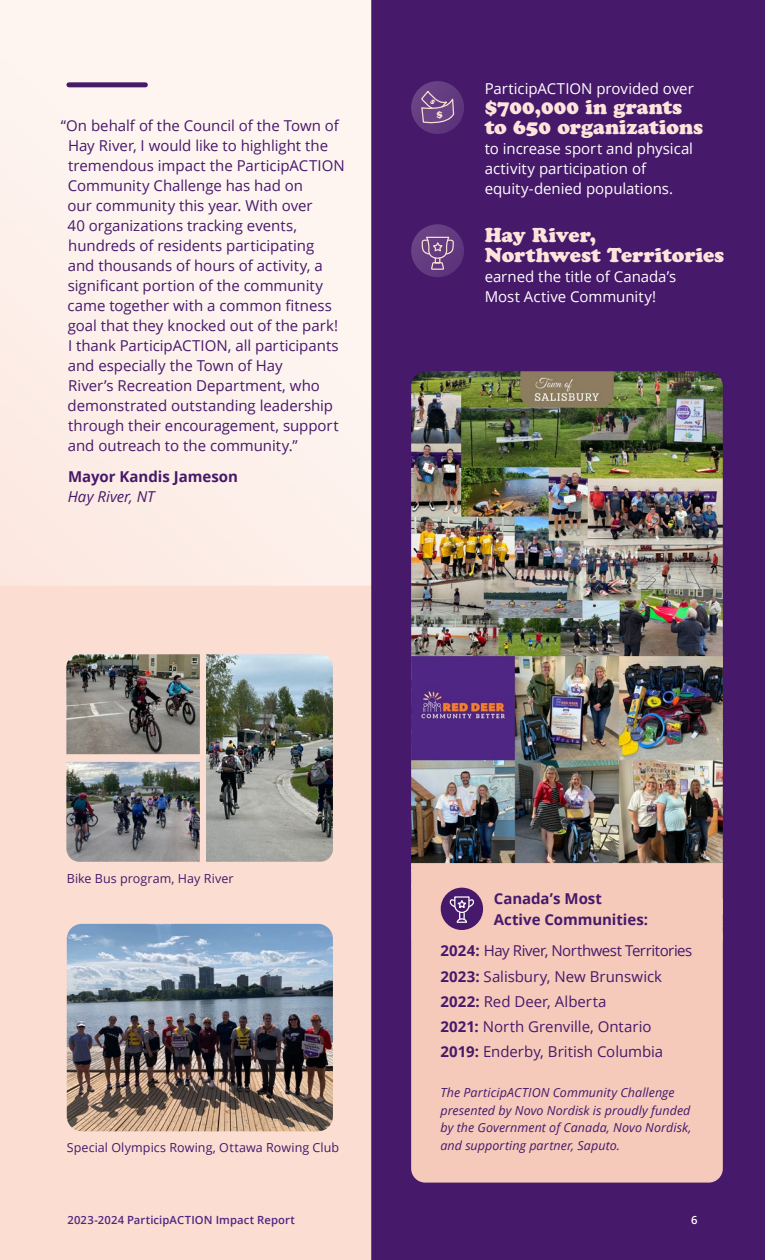
<style>
.page{position:relative;width:765px;height:1260px;background:#fbddd2}
.page>*{position:absolute;margin:0;border:0;box-sizing:border-box;transform-origin:0 0}
.t1{font:20px/20px "Cooper Black Std";color:#fce4db}
.t2{font:15px/20px "Open Sans";color:#47196a}
.t3{font:15px/20px "Open Sans";color:#fff}
.t4{font:700 15px/20.9px "Open Sans";letter-spacing:-.005em;color:#47196a}
.t5{font:italic 15px "Open Sans";letter-spacing:.005em;color:#47196a}
.t6{font:italic 12.5px/17.5px "Open Sans";letter-spacing:.005em;color:#47196a}
.t7{font:12.5px "Open Sans";letter-spacing:.005em;color:#47196a}
.t8{font:600 11.25px "Open Sans";letter-spacing:.015em;color:#4f2683}
.t9{font:600 11.25px "Open Sans";color:#fff}
.s1{font-weight:700}
</style>
<div class="page">
<svg style="left:0;top:0;width:371px;height:586px;background:#fdf1ec"></svg>
<div style="left:371px;top:0;width:394px;height:1260px;background:#47196a"></div>
<img style="left:411px;top:371px;width:312px;height:285px">
<img style="left:411px;top:656px;width:312px;height:207px">
<img style="left:67px;top:924px;width:266px;height:207px">
<div style="left:411px;top:863px;width:312px;height:320px;background:#f5cabb"></div>
<div style="left:441px;top:888px;width:42px;height:42px;background:#47196a;border-radius:50%"></div>
<svg style="left:449px;top:896px;width:25px;height:27px"></svg>
<div style="left:411px;top:81px;width:53px;height:53px;background:#623b80;border-radius:50%"></div>
<div style="left:411px;top:224px;width:53px;height:53px;background:#643d81;border-radius:50%"></div>
<div style="left:69px;top:82px;width:76px;height:5px;background:#47196a"></div>
<svg style="left:421px;top:236px;width:33px;height:34px"></svg>
<img style="left:66px;top:654px;width:134px;height:100px">
<img style="left:66px;top:762px;width:134px;height:100px">
<img style="left:206px;top:654px;width:127px;height:208px">
<svg style="left:421px;top:91px;width:34px;height:33px"></svg>
<p class="t2" style="left:67px;top:115px;width:279px;text-indent:-7px">“On behalf of the Council of the Town of Hay River, I would like to highlight the tremendous impact the ParticipACTION Community Challenge has had on<br>our community this year. With over<br>40 organizations tracking events, hundreds of residents participating<br>and thousands of hours of activity, a significant portion of the community came together with a common fitness goal that they knocked out of the park!<br>I thank ParticipACTION, all participants and especially the Town of Hay<br>River’s Recreation Department, who demonstrated outstanding leadership through their encouragement, support and outreach to the community.”</p>
<p class="t4" style="left:68px;top:466px;width:171px">Mayor Kandis Jameson</p>
<p class="t5" style="left:68px;top:487px;width:88px">Hay River, NT</p>
<p class="t3" style="left:485px;top:78px;width:211px">ParticipACTION provided over</p>
<h1 class="t1" style="left:485px;top:97px;width:220px">$700,000 in grants to 650 organizations</h1>
<p class="t3" style="left:485px;top:138px;width:210px">to increase sport and physical activity participation of equity-denied populations.</p>
<h1 class="t1" style="left:485px;top:225px;width:241px">Hay River,<br>Northwest Territories</h1>
<p class="t3" style="left:485px;top:266px;width:193px">earned the title of Canada’s<br>Most Active Community!</p>
<p class="t7" style="left:67px;top:870px;width:168px">Bike Bus program, Hay River</p>
<p class="t7" style="left:67px;top:1139px;width:274px">Special Olympics Rowing, Ottawa Rowing Club</p>
<p class="t4" style="left:494px;top:888px;width:156px">Canada’s Most<br>Active Communities:</p>
<p class="t2" style="left:440px;top:938px;width:254px;line-height:25.2px"><span class="s1">2024:</span> Hay River, Northwest Territories<br><span class="s1">2023:</span> Salisbury, New Brunswick<br><span class="s1">2022:</span> Red Deer, Alberta<br><span class="s1">2021:</span> North Grenville, Ontario<br><span class="s1">2019:</span> Enderby, British Columbia</p>
<p class="t6" style="left:440px;top:1084px;width:253px">The ParticipACTION Community Challenge presented by Novo Nordisk is proudly funded by the Government of Canada, Novo Nordisk, and supporting partner, Saputo.</p>
<p class="t8" style="left:68px;top:1212px;width:229px">2023-2024 ParticipACTION Impact Report</p>
<p class="t9" style="left:691px;top:1212px;width:8px">6</p>
</div>
